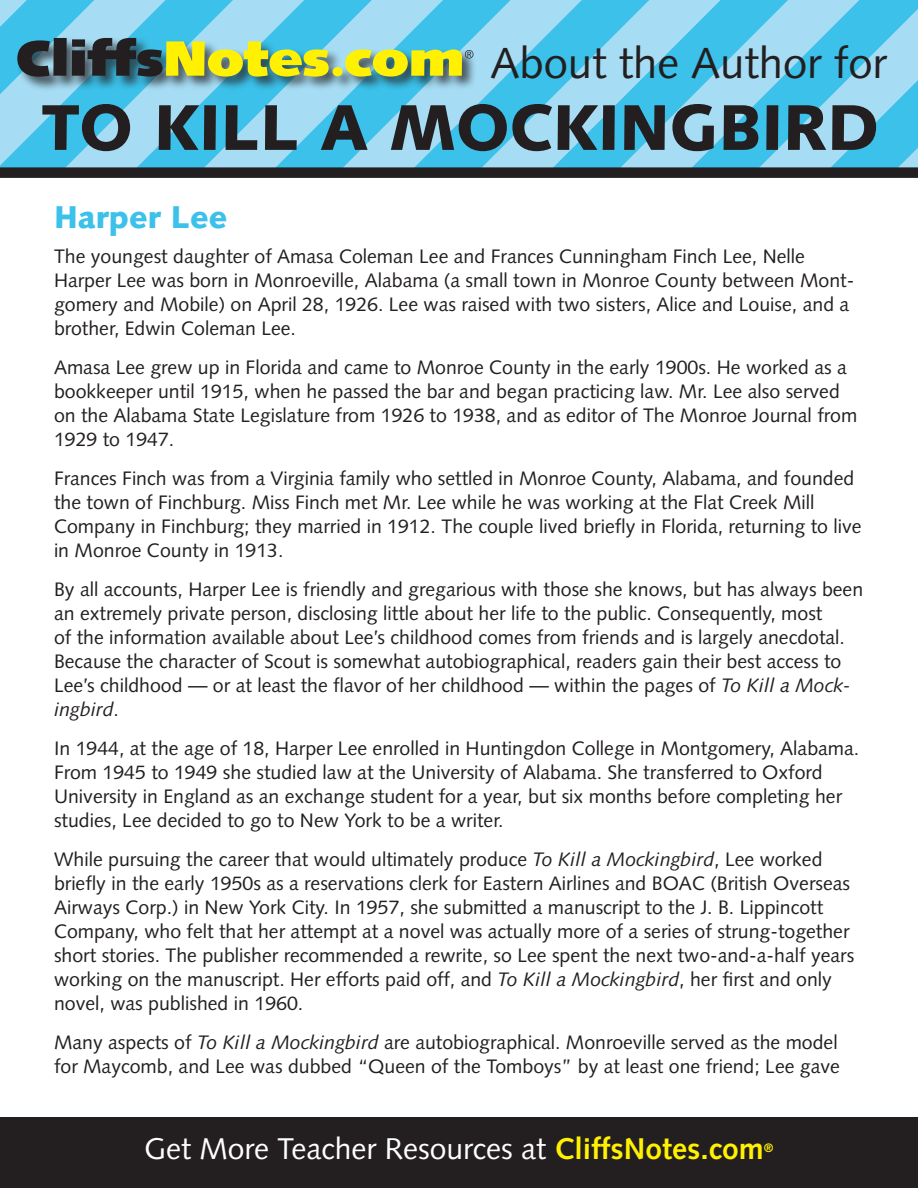
<style>
.page{position:relative;width:918px;height:1188px;background:#fff}
.page>*{position:absolute;margin:0;border:0;box-sizing:border-box;transform-origin:0 0}
.Title_headline{font:900 64.5px "Syntax LT Std";color:#231f20}
.About_the_Author{font:43.5px "Syntax LT Std";color:#231f20}
.Author_header{font:900 31.5px "Syntax LT Std";color:#3bc1ea}
.t1{font:30px "Syntax LT Std";color:#fff}
.Copy{font:19.5px/24px "Syntax LT Std";color:#231f20}
.t2{font:700 12.3px "Syntax LT Std";color:#fff101}
.s1{font-style:italic}
.s2{font-weight:700;color:#fff101}
</style>
<div class="page">
<div style="left:0;top:167px;width:918px;height:11px;background:#231f20"></div>
<div style="left:0;top:1118px;width:918px;height:70px;background:#231f20"></div>
<svg style="left:0;top:0;width:918px;height:168px;background:#72c8dc"></svg>
<p class="About_the_Author" style="left:491px;top:37px;width:398px">About the Author for</p>
<p class="Title_headline" style="left:42px;top:89px;width:839px">TO KILL A MOCKINGBIRD</p>
<p class="Author_header" style="left:54px;top:199px;width:175px">Harper Lee</p>
<p class="Copy" style="left:54px;top:244px;width:802px">The youngest daughter of Amasa Coleman Lee and Frances Cunningham Finch Lee, Nelle Harper Lee was born in Monroeville, Alabama (a small town in Monroe County between Mont&shy;gomery and Mobile) on April 28, 1926. Lee was raised with two sisters, Alice and Louise, and a brother, Edwin Coleman Lee.</p>
<p class="Copy" style="left:54px;top:355px;width:805px">Amasa Lee grew up in Florida and came to Monroe County in the early 1900s. He worked as a bookkeeper until 1915, when he passed the bar and began practicing law. Mr. Lee also served on the Alabama State Legislature from 1926 to 1938, and as editor of The Monroe Journal from 1929 to 1947.</p>
<p class="Copy" style="left:54px;top:466px;width:809px">Frances Finch was from a Virginia family who settled in Monroe County, Alabama, and founded the town of Finchburg. Miss Finch met Mr. Lee while he was working at the Flat Creek Mill Company in Finchburg; they married in 1912. The couple lived briefly in Florida, returning to live in Monroe County in 1913.</p>
<p class="Copy" style="left:54px;top:577px;width:811px">By all accounts, Harper Lee is friendly and gregarious with those she knows, but has always been an extremely private person, disclosing little about her life to the public. Consequently, most<br>of the information available about Lee’s childhood comes from friends and is largely anecdotal.<br>Because the character of Scout is somewhat autobiographical, readers gain their best access to Lee’s childhood — or at least the flavor of her childhood — within the pages of <span class="s1">To Kill a Mock&shy;ingbird</span>.</p>
<p class="Copy" style="left:54px;top:736px;width:807px">In 1944, at the age of 18, Harper Lee enrolled in Huntingdon College in Montgomery, Alabama.<br>From 1945 to 1949 she studied law at the University of Alabama. She transferred to Oxford University in England as an exchange student for a year, but six months before completing her studies, Lee decided to go to New York to be a writer.</p>
<p class="Copy" style="left:54px;top:847px;width:802px">While pursuing the career that would ultimately produce <span class="s1">To Kill a Mockingbird</span>, Lee worked briefly in the early 1950s as a reservations clerk for Eastern Airlines and BOAC (British Overseas Airways Corp.) in New York City. In 1957, she submitted a manuscript to the J. B. Lippincott Company, who felt that her attempt at a novel was actually more of a series of strung-together short stories. The publisher recommended a rewrite, so Lee spent the next two-and-a-half years working on the manuscript. Her efforts paid off, and <span class="s1">To Kill a Mockingbird</span>, her first and only novel, was published in 1960.</p>
<p class="Copy" style="left:54px;top:1030px;width:788px">Many aspects of <span class="s1">To Kill a Mockingbird</span> are autobiographical. Monroeville served as the model for Maycomb, and Lee was dubbed “Queen of the Tomboys” by at least one friend; Lee gave</p>
<p class="t1" style="left:144px;top:1131px;width:621px">Get More Teacher Resources at <span class="s2">CliffsNotes.com</span></p>
<p class="t2" style="left:764px;top:1140px;width:11px">®</p>
</div>
